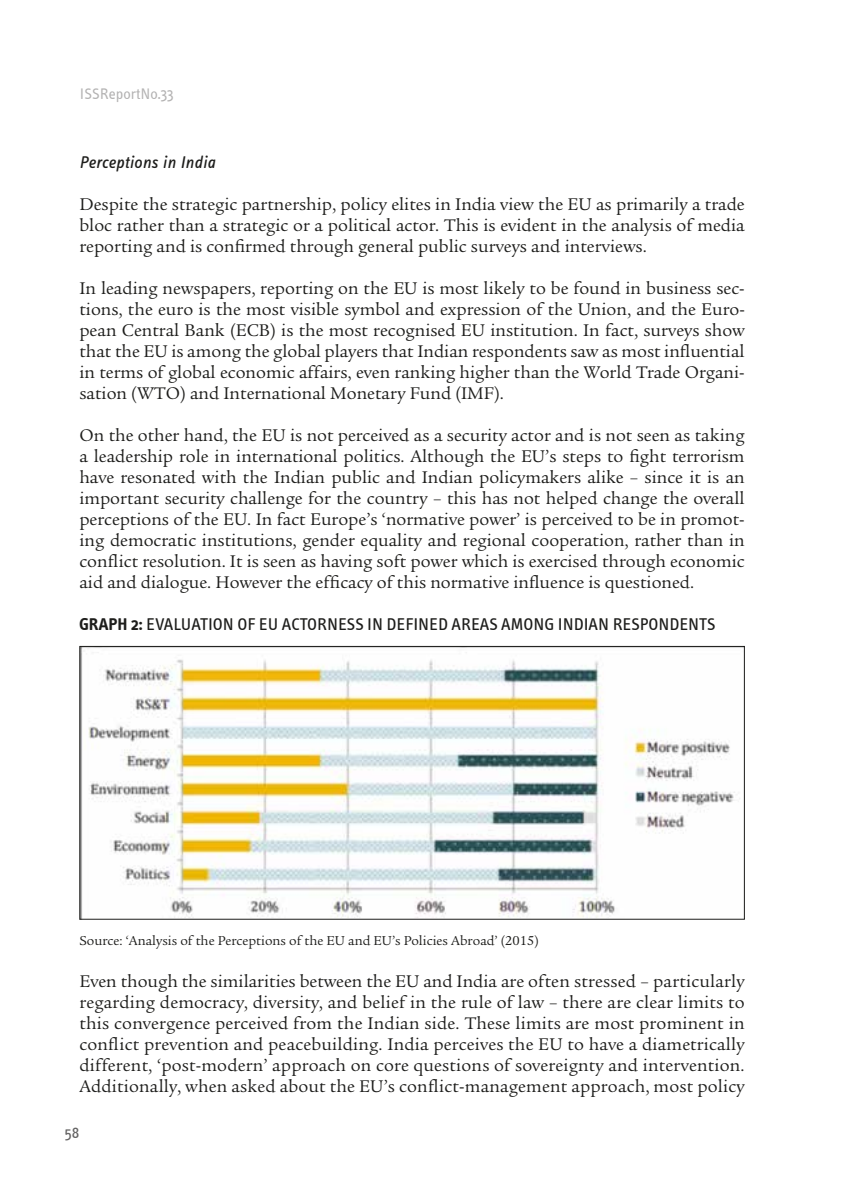
<style>
.page{position:relative;width:844px;height:1191px;background:#fff}
.page>*{position:absolute;margin:0;border:0;box-sizing:border-box;transform-origin:0 0}
.t1{font:18.38px/21px "Legacy Serif Std";color:#1d1d1b;text-align:justify}
.t2{font:17.5px "Info Text";color:#1d1d1b}
.t3{font:italic 17.5px "Info Text";letter-spacing:.02em;color:#1d1d1b}
.t4{font:15.75px "Info Text";color:#b3b2b2}
.t5{font:15.75px "Info Text";color:#646363}
.t6{font:14px "Legacy Serif Std";color:#1d1d1b}
.s1{font-weight:700}
</style>
<div class="page">
<img style="left:81px;top:648px;width:654px;height:269px">
<div style="left:79px;top:646px;width:665px;height:273px;border:1px solid #1d1d1b"></div>
<p class="t4" style="left:80px;top:85px;width:95px">ISSReportNo.33</p>
<p class="t3" style="left:79px;top:153px;width:137px">Perceptions in India</p>
<p class="t1" style="left:79px;top:194px;width:666px">Despite the strategic partnership, policy elites in India view the EU as primarily a trade bloc rather than a strategic or a political actor. This is evident in the analysis of media reporting and is confirmed through general public surveys and interviews.</p>
<p class="t1" style="left:79px;top:278px;width:666px">In leading newspapers, reporting on the EU is most likely to be found in business sec&shy;tions, the euro is the most visible symbol and expression of the Union, and the Euro&shy;pean Central Bank (ECB) is the most recognised EU institution. In fact, surveys show that the EU is among the global players that Indian respondents saw as most influential in terms of global economic affairs, even ranking higher than the World Trade Organi&shy;sation (WTO) and International Monetary Fund (IMF).</p>
<p class="t1" style="left:79px;top:425px;width:666px">On the other hand, the EU is not perceived as a security actor and is not seen as taking a leadership role in international politics. Although the EU’s steps to fight terrorism have resonated with the Indian public and Indian policymakers alike – since it is an important security challenge for the country – this has not helped change the overall perceptions of the EU. In fact Europe’s ‘normative power’ is perceived to be in promot&shy;ing democratic institutions, gender equality and regional cooperation, rather than in conflict resolution. It is seen as having soft power which is exercised through economic aid and dialogue. However the efficacy of this normative influence is questioned.</p>
<p class="t2" style="left:79px;top:614px;width:637px"><span class="s1">GRAPH 2:</span> EVALUATION OF EU ACTORNESS IN DEFINED AREAS AMONG INDIAN RESPONDENTS</p>
<p class="t6" style="left:79px;top:933px;width:461px">Source: ‘Analysis of the Perceptions of the EU and EU’s Policies Abroad’ (2015)</p>
<p class="t1" style="left:79px;top:971px;width:666px">Even though the similarities between the EU and India are often stressed – particularly regarding democracy, diversity, and belief in the rule of law – there are clear limits to this convergence perceived from the Indian side. These limits are most prominent in conflict prevention and peacebuilding. India perceives the EU to have a diametrically different, ‘post-modern’ approach on core questions of sovereignty and intervention.<br>Additionally, when asked about the EU’s conflict-management approach, most policy</p>
<p class="t5" style="left:65px;top:1124px;width:16px">58</p>
</div>
